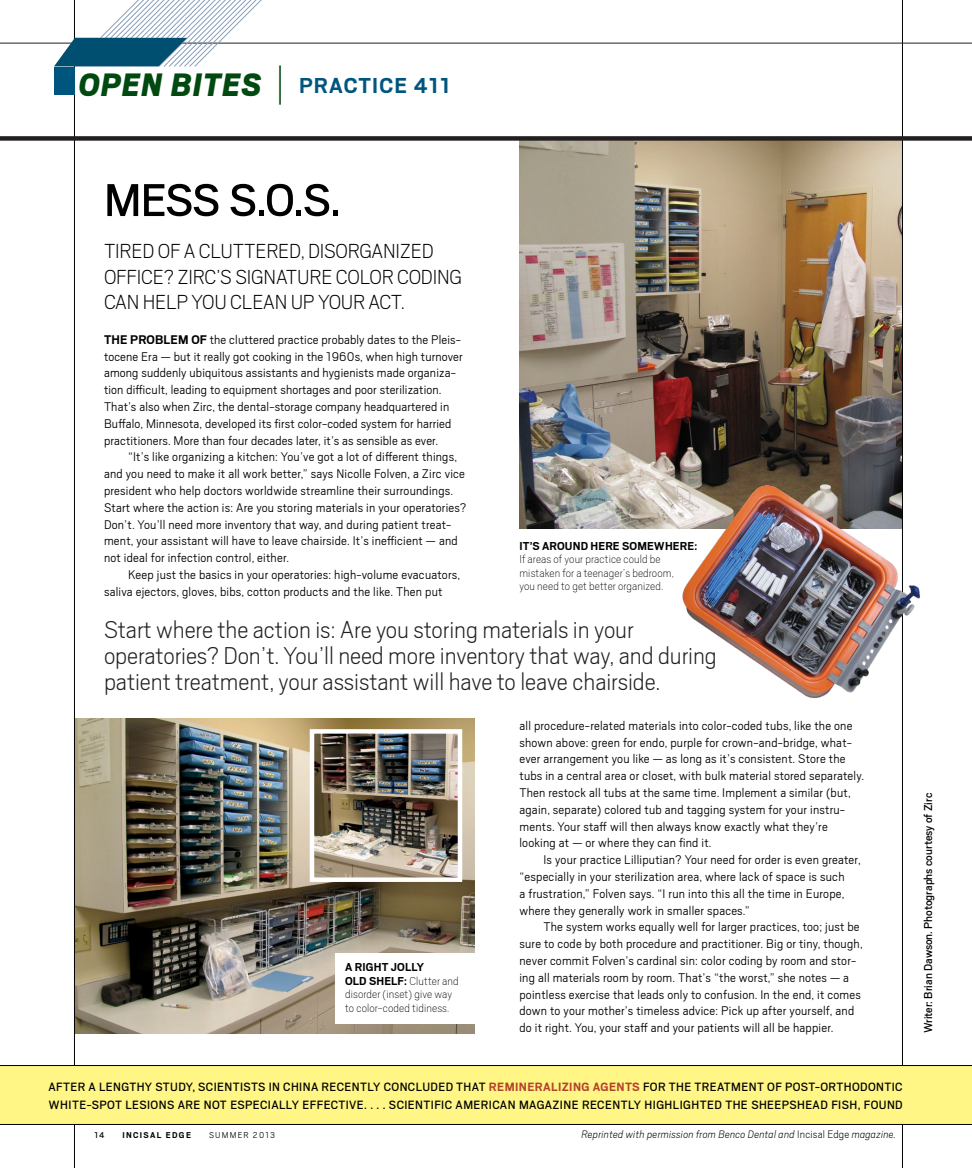
<style>
.page{position:relative;width:972px;height:1168px;background:#fff}
.page>*{position:absolute;margin:0;border:0;box-sizing:border-box;transform-origin:0 0}
.t1{font:51px "Scout";color:#000}
.t2{font:italic 900 36px "Scout";letter-spacing:.04em;color:#004910;scale:.94 1}
.t3{font:200 27px/26.2px "Scout";letter-spacing:-.005em;color:#231f20}
.t4{font:700 24px "Scout";letter-spacing:.05em;color:#00557f}
.t5{font:200 22.5px/25.5px "Scout";letter-spacing:-.01em;color:#000}
.t6{font:300 13.95px/16.8px "Scout";letter-spacing:.015em;color:#000}
.t7{font:13.35px/17.7px "Scout";letter-spacing:.03em;color:#000}
.t8{font:100 12.75px/13.5px "Scout";letter-spacing:.01em;color:#000}
.t9{font:12.75px "Scout";color:#000}
.t10{font:700 12.75px "Scout";letter-spacing:.01em;color:#000}
.t11{font:italic 200 12px "Scout";letter-spacing:.015em;color:#000}
.t12{font:700 9.3px "Scout";letter-spacing:.145em;color:#000}
.t13{font:300 9.3px "Scout";letter-spacing:.13em;color:#000}
.t14{font:9.3px "Scout";color:#000}
.s1{font-weight:100;font-size:48.75px}
.s2{font-weight:700}
.s3{font-weight:700;color:#b3422d}
.s4{font-style:normal}
</style>
<div class="page">
<img style="left:75px;top:718px;width:400px;height:315px">
<img style="left:315px;top:734px;width:142px;height:143px">
<div style="left:310px;top:729px;width:152px;height:153px;border:4px solid #fff"></div>
<img style="left:519px;top:141px;width:383px;height:388px">
<hr style="left:74px;top:0;width:1px;height:1168px;background:#000">
<hr style="left:902px;top:0;width:1px;height:1168px;background:#000">
<div style="left:0;top:136px;width:972px;height:5px;background:#231f20"></div>
<hr style="left:0;top:43px;width:972px;height:1px;background:#231f20">
<svg style="left:54px;top:0;width:227px;height:67px"></svg>
<div style="left:54px;top:67px;width:21px;height:27px;background:#00557f"></div>
<div style="left:0;top:1065px;width:972px;height:60px;background:#fff685"></div>
<hr style="left:0;top:1124px;width:972px;height:1px;background:#000">
<hr style="left:0;top:1065px;width:972px;height:1px;background:#000">
<img style="left:681px;top:483px;width:239px;height:215px">
<div style="left:335px;top:953px;width:142px;height:70px;background:#fff"></div>
<h2 class="t2" style="left:79px;top:61px;width:221px">OPEN BITES <span class="s1">|</span></h2>
<h3 class="t4" style="left:299px;top:70px;width:152px">PRACTICE 411</h3>
<h1 class="t1" style="left:104px;top:167px;width:238px">MESS S.O.S.</h1>
<h3 class="t5" style="left:104px;top:238px;width:360px">Tired of a cluttered, disorganized office? Zirc’s signature color coding can help you clean up your act.</h3>
<p class="t6" style="left:104px;top:330px;width:360px"><span class="s2">THE PROBLEM OF</span> the cluttered practice probably dates to the Pleis&shy;tocene Era — but it really got cooking in the 1960s, when high turnover among suddenly ubiquitous assistants and hygienists made organiza&shy;tion difficult, leading to equipment shortages and poor sterilization.<br>That’s also when Zirc, the dental-storage company headquartered in Buffalo, Minnesota, developed its first color-coded system for harried practitioners. More than four decades later, it’s as sensible as ever.</p>
<p class="t6" style="left:104px;top:448px;width:364px;text-indent:24px">“It’s like organizing a kitchen: You’ve got a lot of different things, and you need to make it all work better,” says Nicolle Folven, a Zirc vice president who help doctors worldwide streamline their surroundings.<br>Start where the action is: Are you storing materials in your operatories?<br>Don’t. You’ll need more inventory that way, and during patient treat&shy;ment, your assistant will have to leave chairside. It’s inefficient — and not ideal for infection control, either.</p>
<p class="t6" style="left:104px;top:565px;width:358px;text-indent:24px">Keep just the basics in your operatories: high-volume evacuators, saliva ejectors, gloves, bibs, cotton products and the like. Then put</p>
<p class="t10" style="left:519px;top:538px;width:179px">IT’S AROUND HERE SOMEWHERE:</p>
<p class="t8" style="left:519px;top:552px;width:156px">If areas of your practice could be mistaken for a teenager’s bedroom, you need to get better organized.</p>
<h3 class="t3" style="left:104px;top:615px;width:614px">Start where the action is: Are you storing materials in your operatories? Don’t. You’ll need more inventory that way, and during patient treatment, your assistant will have to leave chairside.</h3>
<p class="t8" style="left:345px;top:960px;width:115px"><span class="s2">A RIGHT JOLLY<br>OLD SHELF:</span> Clutter and disorder (inset) give way to color-coded tidiness.</p>
<p class="t6" style="left:519px;top:716px;width:346px">all procedure-related materials into color-coded tubs, like the one shown above: green for endo, purple for crown-and-bridge, what&shy;ever arrangement you like — as long as it’s consistent. Store the tubs in a central area or closet, with bulk material stored separately.<br>Then restock all tubs at the same time. Implement a similar (but, again, separate) colored tub and tagging system for your instru&shy;ments. Your staff will then always know exactly what they’re looking at — or where they can find it.</p>
<p class="t6" style="left:519px;top:851px;width:343px;text-indent:24px">Is your practice Lilliputian? Your need for order is even greater, “especially in your sterilization area, where lack of space is such<br>a frustration,” Folven says. “I run into this all the time in Europe, where they generally work in smaller spaces.”</p>
<p class="t6" style="left:519px;top:918px;width:345px;text-indent:24px">The system works equally well for larger practices, too; just be sure to code by both procedure and practitioner. Big or tiny, though, never commit Folven’s cardinal sin: color coding by room and stor&shy;ing all materials room by room. That’s “the worst,” she notes — a pointless exercise that leads only to confusion. In the end, it comes down to your mother’s timeless advice: Pick up after yourself, and do it right. You, your staff and your patients will all be happier.</p>
<p class="t7" style="left:49px;top:1077px;width:856px">AFTER A LENGTHY STUDY, SCIENTISTS IN CHINA RECENTLY CONCLUDED THAT <span class="s3">REMINERALIZING AGENTS</span> FOR THE TREATMENT OF POST-ORTHODONTIC<br>WHITE-SPOT LESIONS ARE NOT ESPECIALLY EFFECTIVE. . . . SCIENTIFIC AMERICAN MAGAZINE RECENTLY HIGHLIGHTED THE SHEEPSHEAD FISH, FOUND</p>
<p class="t14" style="left:94px;top:1129px;width:12px">14</p>
<p class="t12" style="left:122px;top:1129px;width:69px">INCI SAL EDGE</p>
<p class="t13" style="left:209px;top:1129px;width:68px">SUMMER 2013</p>
<p class="t11" style="left:582px;top:1126px;width:316px">Reprinted with permission from Benco Dental and <span class="s4">I ncisal Edge</span> magazine.</p>
<p class="t9" style="left:920px;top:1033px;width:242px;rotate:-90deg">WRITER: BRIAN DAWSON. PHOTOGRAPHS COURTESY OF ZIRC</p>
</div>
